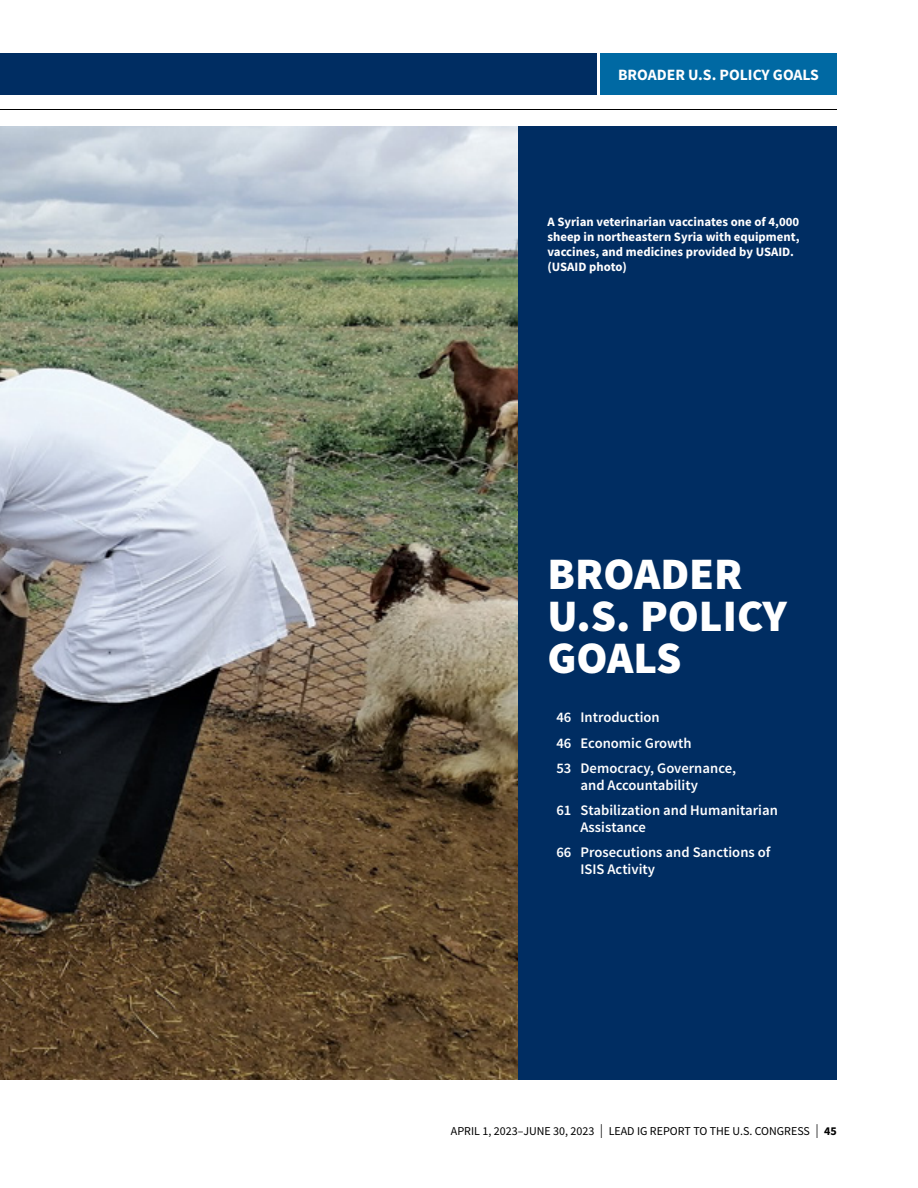
<style>
.page{position:relative;width:918px;height:1188px;background:#fff}
.page>*{position:absolute;margin:0;border:0;box-sizing:border-box;transform-origin:0 0}
.TOC_Section_Head{font:900 45px/42px "Source Sans Pro";color:#fff}
.t1{font:700 15.75px "Source Sans Pro";color:#fff}
.t2{font:600 14.7px/16.5px "Source Sans Pro";color:#fff}
.t3{font:700 12.75px/15px "Source Sans Pro";color:#fff}
.t4{font:12px "Source Sans Pro";color:#000}
.s1{font-weight:200;font-size:21px}
.s2{font-weight:700}
</style>
<div class="page">
<hr style="left:0;top:109px;width:837px;height:1px;background:#000">
<div style="left:516px;top:126px;width:321px;height:954px;background:#002d62"></div>
<div style="left:0;top:53px;width:597px;height:42px;background:#002d62"></div>
<div style="left:600px;top:53px;width:237px;height:42px;background:#0069a3"></div>
<img style="left:0;top:126px;width:518px;height:954px">
<p class="t1" style="left:618px;top:64px;width:203px">BROADER U.S. POLICY GOALS</p>
<p class="t3" style="left:548px;top:214px;width:254px">A Syrian veterinarian vaccinates one of 4,000 sheep in northeastern Syria with equipment, vaccines, and medicines provided by USAID. (USAID photo)</p>
<p class="TOC_Section_Head" style="left:548px;top:555px;width:241px">BROADER<br>U.S. POLICY<br>GOALS</p>
<p class="t2" style="left:556px;top:710px;width:105px">46 Introduction</p>
<p class="t2" style="left:556px;top:735px;width:137px">46 Economic Growth</p>
<p class="t2" style="left:580px;top:761px;width:157px;text-indent:-24px">53 Democracy, Governance, and Accountability</p>
<p class="t2" style="left:580px;top:803px;width:199px;text-indent:-24px">61 Stabilization and Humanitarian<br>Assistance</p>
<p class="t2" style="left:580px;top:845px;width:191px;text-indent:-24px">66 Prosecutions and Sanctions of<br>ISIS Activity</p>
<p class="t4" style="left:451px;top:1123px;width:388px">APRIL 1, 2023–JUNE 30, 2023 <span class="s1">I</span> LEAD IG REPORT TO THE U.S. CONGRESS <span class="s1">I</span> <span class="s2">45</span></p>
</div>
